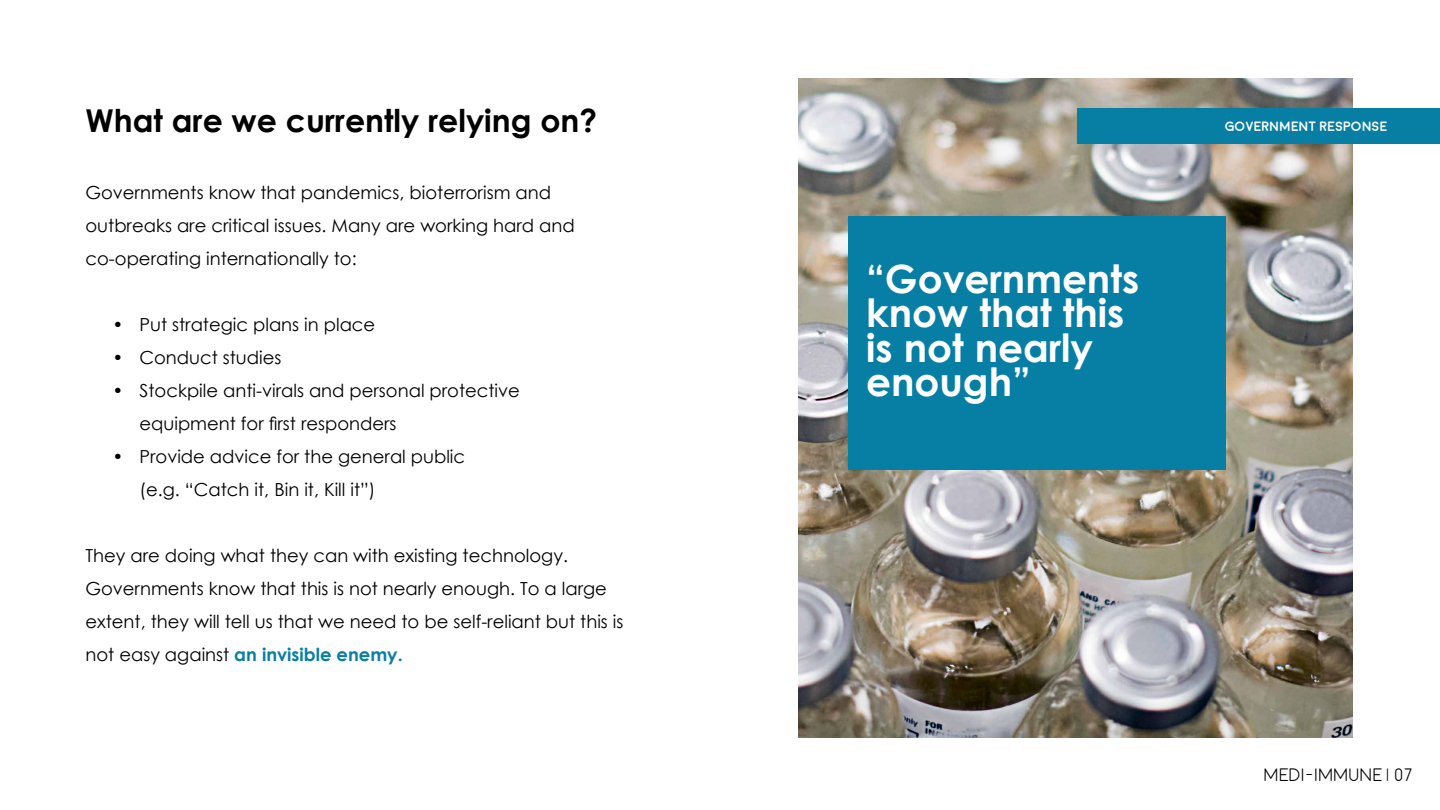
<style>
.page{position:relative;width:1440px;height:810px;background:#fff}
.page>*{position:absolute;margin:0;border:0;box-sizing:border-box;transform-origin:0 0}
.t1{font:700 39px/34.5px "Century Gothic";color:#fff}
.t2{font:700 31.5px "Century Gothic";color:#000}
.t3{font:18px/33px "Century Gothic";color:#000}
.t4{font:300 18px "Moon";color:#000}
.t5{font:700 13.5px "Moon";color:#fff}
.s1{font-weight:700;color:#077fa5}
</style>
<div class="page">
<img style="left:799px;top:79px;width:553px;height:659px">
<div style="left:1078px;top:108px;width:362px;height:36px;background:#077fa5"></div>
<div style="left:849px;top:216px;width:377px;height:254px;background:#077fa5"></div>
<h2 class="t2" style="left:86px;top:96px;width:513px">What are we currently relying on?</h2>
<p class="t3" style="left:86px;top:176px;width:491px">Governments know that pandemics, bioterrorism and outbreaks are critical issues. Many are working hard and co-operating internationally to:</p>
<p class="t3" style="left:112px;top:308px;width:264px">• Put strategic plans in place</p>
<p class="t3" style="left:112px;top:341px;width:171px">• Conduct studies</p>
<p class="t3" style="left:140px;top:374px;width:382px;text-indent:-27px">• Stockpile anti-virals and personal protective equipment for first responders</p>
<p class="t3" style="left:140px;top:440px;width:327px;text-indent:-27px">• Provide advice for the general public (e.g. “Catch it, Bin it, Kill it”)</p>
<p class="t3" style="left:86px;top:539px;width:540px">They are doing what they can with existing technology.<br>Governments know that this is not nearly enough. To a large extent, they will tell us that we need to be self-reliant but this is not easy against <span class="s1">an invisible enemy.</span></p>
<h1 class="t1" style="left:866px;top:259px;width:274px">“Governments know that this is not nearly enough”</h1>
<p class="t5" style="left:1225px;top:120px;width:164px">GOVERNMENT RESPONSE</p>
<p class="t4" style="left:1264px;top:766px;width:151px">MEDI-IMMUNE | 07</p>
</div>
